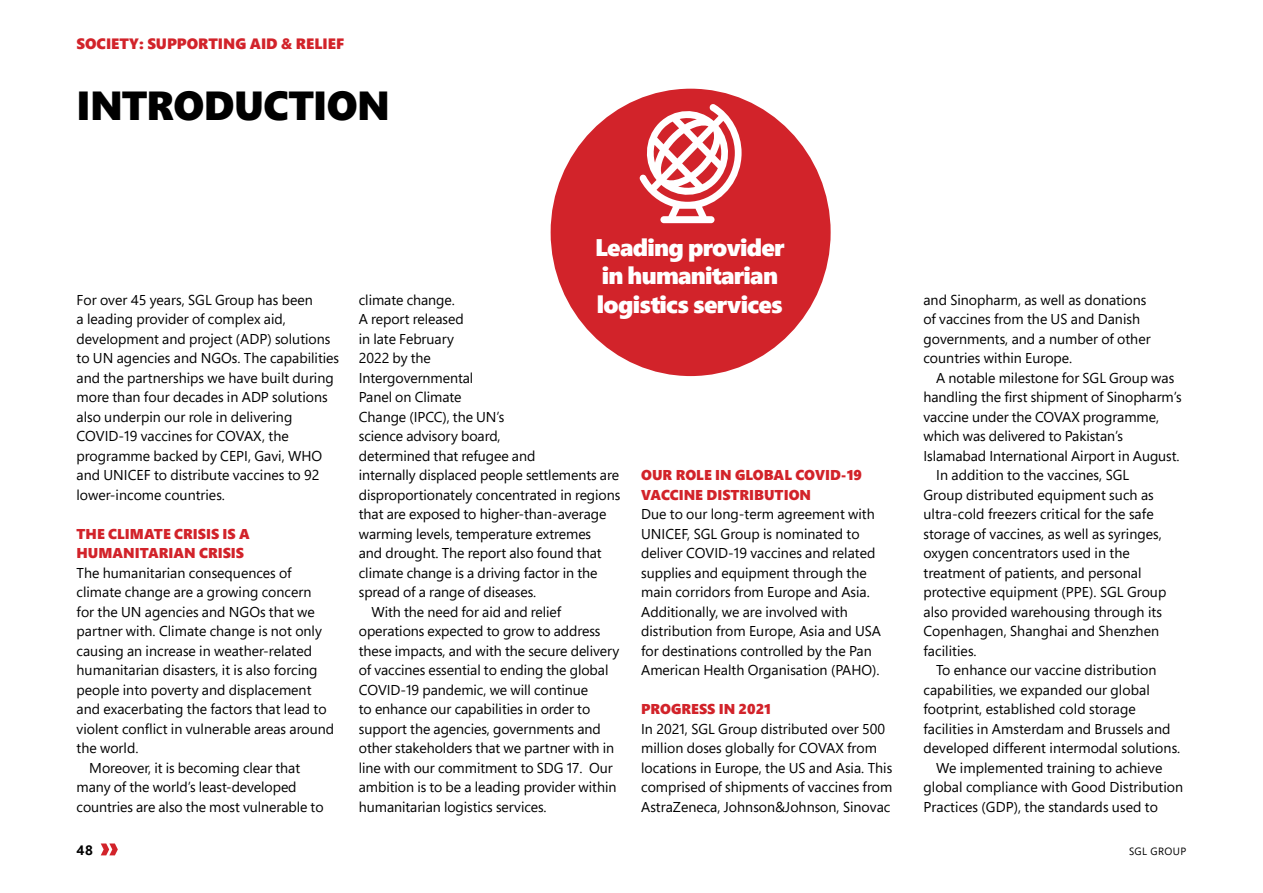
<style>
.page{position:relative;width:1263px;height:893px;background:#fff}
.page>*{position:absolute;margin:0;border:0;box-sizing:border-box;transform-origin:0 0}
.H2_Pres{font:900 40.5px "Segoe Pro";letter-spacing:-.015em;color:#000}
.t1{font:900 24px/28.5px "Segoe Pro";letter-spacing:-.03em;color:#fff}
.Chapter_Pres{font:900 15px "Segoe Pro";color:#d2232a}
.Copy_2nd{font:14.25px/19.5px "Segoe Pro";letter-spacing:-.005em;color:#000}
.Copy{font:14.25px/19.5px "Segoe Pro";color:#000}
.Red_subheader{font:900 14.25px/19.5px "Segoe Pro";color:#d2232a}
.t2{font:700 13.65px "Segoe Pro";color:#000}
.t3{font:10.5px "Segoe Pro";letter-spacing:.04em;color:#000}
</style>
<div class="page">
<svg style="left:101px;top:843px;width:17px;height:12px"></svg>
<div style="left:549px;top:87px;width:283px;height:290px;background:#d2232a;border-radius:50%"></div>
<svg style="left:639px;top:104px;width:102px;height:119px"></svg>
<p class="Chapter_Pres" style="left:77px;top:33px;width:269px">SOCIETY: SUPPORTING AID &amp; RELIEF</p>
<p class="H2_Pres" style="left:77px;top:77px;width:315px">INTRODUCTION</p>
<p class="Copy" style="left:77px;top:289px;width:264px">For over 45 years, SGL Group has been<br>a leading provider of complex aid, development and project (ADP) solutions to UN agencies and NGOs. The capabilities and the partnerships we have built during more than four decades in ADP solutions also underpin our role in delivering COVID-19 vaccines for COVAX, the programme backed by CEPI, Gavi, WHO and UNICEF to distribute vaccines to 92 lower-income countries.</p>
<p class="Red_subheader" style="left:77px;top:523px;width:175px">THE CLIMATE CRISIS IS A<br>HUMANITARIAN CRISIS</p>
<p class="Copy" style="left:77px;top:562px;width:259px">The humanitarian consequences of climate change are a growing concern<br>for the UN agencies and NGOs that we partner with. Climate change is not only causing an increase in weather-related humanitarian disasters, it is also forcing people into poverty and displacement and exacerbating the factors that lead to violent conflict in vulnerable areas around the world.</p>
<p class="Copy_2nd" style="left:77px;top:757px;width:249px;text-indent:13px">Moreover, it is becoming clear that many of the world’s least-developed countries are also the most vulnerable to</p>
<p class="t1" style="left:595px;top:232px;width:191px">Leading provider in humanitarian logistics services</p>
<p class="Copy_2nd" style="left:359px;top:289px;width:263px">climate change.<br>A report released<br>in late February<br>2022 by the<br>Intergovernmental<br>Panel on Climate<br>Change (IPCC), the UN’s<br>science advisory board,<br>determined that refugee and<br>internally displaced people settlements are disproportionately concentrated in regions that are exposed to higher-than-average warming levels, temperature extremes<br>and drought. The report also found that climate change is a driving factor in the spread of a range of diseases.</p>
<p class="Copy_2nd" style="left:359px;top:601px;width:262px;text-indent:13px">With the need for aid and relief operations expected to grow to address these impacts, and with the secure delivery of vaccines essential to ending the global COVID-19 pandemic, we will continue<br>to enhance our capabilities in order to support the agencies, governments and other stakeholders that we partner with in line with our commitment to SDG 17. Our ambition is to be a leading provider within humanitarian logistics services.</p>
<p class="Red_subheader" style="left:641px;top:465px;width:222px">OUR ROLE IN GLOBAL COVID-19<br>VACCINE DISTRIBUTION</p>
<p class="Copy" style="left:641px;top:504px;width:241px">Due to our long-term agreement with UNICEF, SGL Group is nominated to deliver COVID-19 vaccines and related supplies and equipment through the main corridors from Europe and Asia.<br>Additionally, we are involved with distribution from Europe, Asia and USA for destinations controlled by the Pan American Health Organisation (PAHO).</p>
<p class="Red_subheader" style="left:641px;top:699px;width:131px">PROGRESS IN 2021</p>
<p class="Copy" style="left:641px;top:718px;width:253px">In 2021, SGL Group distributed over 500 million doses globally for COVAX from locations in Europe, the US and Asia. This comprised of shipments of vaccines from AstraZeneca, Johnson&amp;Johnson, Sinovac</p>
<p class="Copy" style="left:923px;top:289px;width:229px">and Sinopharm, as well as donations of vaccines from the US and Danish governments, and a number of other countries within Europe.</p>
<p class="Copy_2nd" style="left:923px;top:367px;width:260px;text-indent:13px">A notable milestone for SGL Group was handling the first shipment of Sinopharm’s vaccine under the COVAX programme, which was delivered to Pakistan’s Islamabad International Airport in August.</p>
<p class="Copy_2nd" style="left:923px;top:465px;width:244px;text-indent:13px">In addition to the vaccines, SGL Group distributed equipment such as ultra-cold freezers critical for the safe storage of vaccines, as well as syringes, oxygen concentrators used in the treatment of patients, and personal protective equipment (PPE). SGL Group also provided warehousing through its Copenhagen, Shanghai and Shenzhen facilities.</p>
<p class="Copy_2nd" style="left:923px;top:660px;width:258px;text-indent:13px">To enhance our vaccine distribution capabilities, we expanded our global footprint, established cold storage facilities in Amsterdam and Brussels and developed different intermodal solutions.</p>
<p class="Copy_2nd" style="left:923px;top:757px;width:261px;text-indent:13px">We implemented training to achieve global compliance with Good Distribution<br>Practices (GDP), the standards used to</p>
<p class="t2" style="left:77px;top:840px;width:18px">48</p>
<p class="t3" style="left:1129px;top:844px;width:59px">SGL GROUP</p>
</div>
